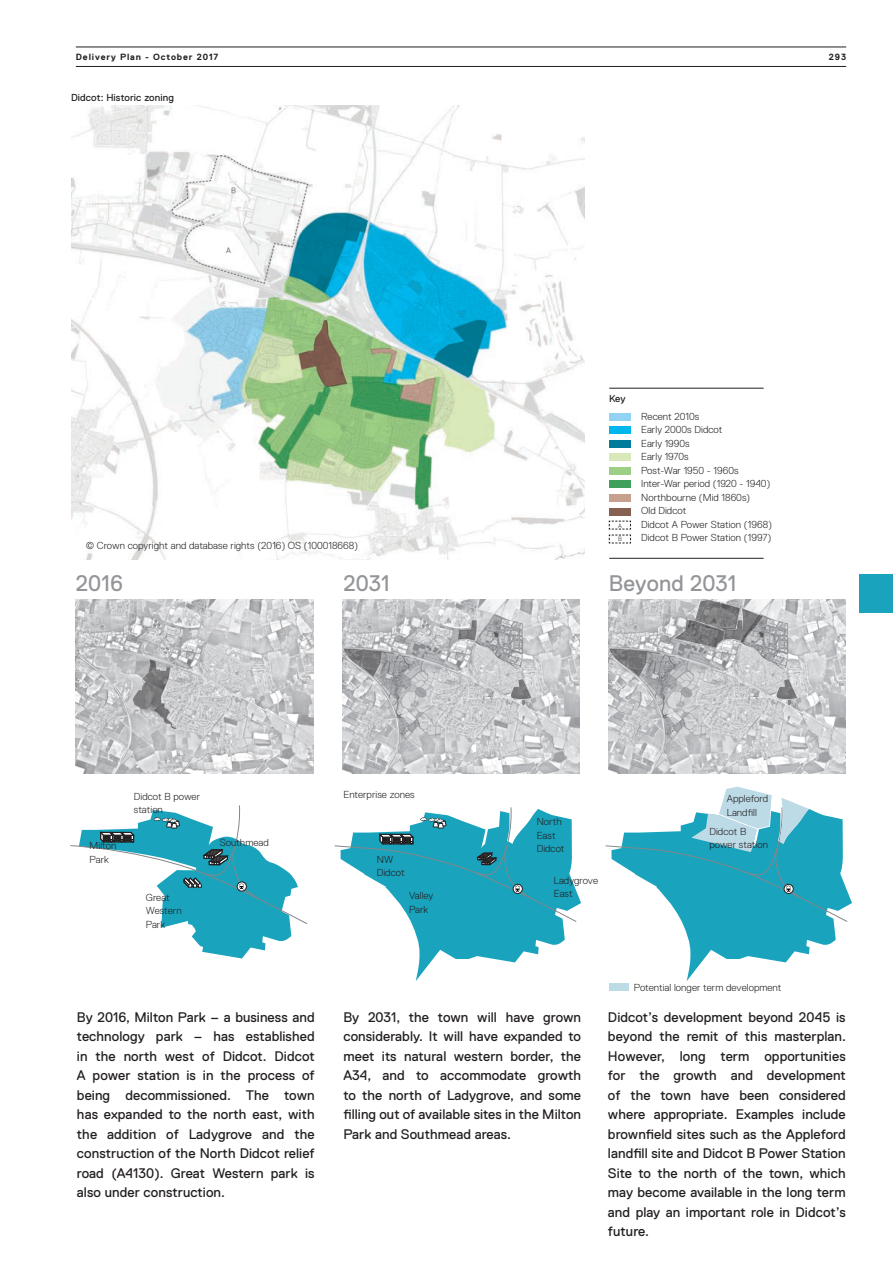
<style>
.page{position:relative;width:893px;height:1263px;background:#fff}
.page>*{position:absolute;margin:0;border:0;box-sizing:border-box;transform-origin:0 0}
.Pull_Quote{font:22.5px "Replica Std";color:#939598}
.Body{font:13.8px/19.5px "Replica Std";letter-spacing:.005em;color:#231f20;text-align:justify}
.Body_Technical{font:300 10.2px/13.5px "Replica Std";letter-spacing:.005em;color:#231f20}
.Body_Technical-2{font:10.2px "Replica Std";letter-spacing:.01em;color:#231f20}
.t1{font:700 9.75px "Frutiger LT Com";color:#fff}
.t2{font:700 9px "Replica Std";letter-spacing:.1em;color:#231f20}
.Body_Technical-3{font:300 6.15px "Replica Std";color:#231f20}
</style>
<div class="page">
<hr style="left:76px;top:66px;width:770px;height:1px;background:#231f20">
<hr style="left:76px;top:47px;width:770px;height:1px;background:#231f20">
<div style="left:859px;top:574px;width:34px;height:38px;background:#19a3bd"></div>
<img style="left:76px;top:600px;width:237px;height:174px">
<img style="left:342px;top:600px;width:238px;height:174px">
<img style="left:608px;top:600px;width:237px;height:174px">
<img style="left:71px;top:105px;width:513px;height:455px">
<div style="left:609px;top:480px;width:21px;height:8px;background:#419f5c"></div>
<div style="left:609px;top:494px;width:21px;height:8px;background:#c7a090"></div>
<div style="left:609px;top:413px;width:21px;height:8px;background:#92d3f3"></div>
<div style="left:609px;top:508px;width:21px;height:7px;background:#866051"></div>
<svg style="left:608px;top:520px;width:23px;height:24px"></svg>
<div style="left:609px;top:426px;width:21px;height:8px;background:#00b6ed"></div>
<div style="left:609px;top:453px;width:21px;height:8px;background:#d8e8b9"></div>
<div style="left:609px;top:440px;width:21px;height:8px;background:#007b99"></div>
<div style="left:609px;top:467px;width:21px;height:8px;background:#9dcf84"></div>
<hr style="left:609px;top:388px;width:155px;height:1px;background:#231f20">
<hr style="left:609px;top:558px;width:155px;height:1px;background:#231f20">
<svg style="left:133px;top:659px;width:43px;height:70px"></svg>
<div style="left:609px;top:983px;width:20px;height:7px;background:#bddbe7"></div>
<svg style="left:334px;top:807px;width:247px;height:174px"></svg>
<svg style="left:605px;top:787px;width:247px;height:194px"></svg>
<svg style="left:70px;top:805px;width:238px;height:153px"></svg>
<svg style="left:458px;top:620px;width:19px;height:21px"></svg>
<svg style="left:674px;top:600px;width:88px;height:47px"></svg>
<svg style="left:344px;top:649px;width:37px;height:28px"></svg>
<svg style="left:609px;top:649px;width:38px;height:28px"></svg>
<svg style="left:510px;top:679px;width:21px;height:26px"></svg>
<svg style="left:776px;top:679px;width:21px;height:26px"></svg>
<p class="t2" style="left:76px;top:52px;width:144px">Delivery Plan - October 2017</p>
<p class="t2" style="left:829px;top:52px;width:19px">293</p>
<p class="Body_Technical-2" style="left:71px;top:92px;width:104px">Didcot: Historic zoning</p>
<p class="Body_Technical" style="left:86px;top:539px;width:274px">© Crown copyright and database rights (2016) OS (100018668)</p>
<p class="Body_Technical-2" style="left:609px;top:393px;width:18px">Key</p>
<p class="Body_Technical-3" style="left:618px;top:522px;width:5px">A</p>
<p class="Body_Technical-3" style="left:618px;top:536px;width:5px">B</p>
<p class="Body_Technical" style="left:641px;top:409px;width:60px">Recent 2010s</p>
<p class="Body_Technical" style="left:641px;top:423px;width:83px">Early 2000s Didcot</p>
<p class="Body_Technical" style="left:641px;top:436px;width:50px">Early 1990s</p>
<p class="Body_Technical" style="left:641px;top:450px;width:49px">Early 1970s</p>
<p class="Body_Technical" style="left:641px;top:463px;width:99px">Post-War 1950 - 1960s</p>
<p class="Body_Technical" style="left:641px;top:477px;width:131px">Inter-War period (1920 - 1940)</p>
<p class="Body_Technical" style="left:641px;top:490px;width:111px">Northbourne (Mid 1860s)</p>
<p class="Body_Technical" style="left:641px;top:504px;width:47px">Old Didcot</p>
<p class="Body_Technical" style="left:641px;top:517px;width:132px">Didcot A Power Station (1968)</p>
<p class="Body_Technical" style="left:641px;top:531px;width:132px">Didcot B Power Station (1997)</p>
<p class="Pull_Quote" style="left:76px;top:571px;width:49px">2016</p>
<p class="Pull_Quote" style="left:343px;top:571px;width:48px">2031</p>
<p class="Pull_Quote" style="left:609px;top:571px;width:129px">Beyond 2031</p>
<p class="Body_Technical" style="left:90px;top:839px;width:28px">Milton<br>Park</p>
<p class="Body_Technical" style="left:134px;top:790px;width:68px">Didcot B power station</p>
<p class="Body_Technical" style="left:146px;top:890px;width:37px">Great<br>Western<br>Park</p>
<p class="Body_Technical" style="left:220px;top:835px;width:51px">Southmead</p>
<p class="Body_Technical" style="left:343px;top:788px;width:73px">Enterprise zones</p>
<p class="Body_Technical" style="left:727px;top:792px;width:43px">Appleford<br>Landfill</p>
<p class="Body_Technical" style="left:709px;top:825px;width:60px">Didcot B power station</p>
<p class="Body_Technical" style="left:537px;top:815px;width:29px">North<br>East<br>Didcot</p>
<p class="Body_Technical" style="left:554px;top:873px;width:46px">Ladygrove<br>East</p>
<p class="Body_Technical" style="left:377px;top:852px;width:29px">NW<br>Didcot</p>
<p class="Body_Technical" style="left:409px;top:889px;width:26px">Valley<br>Park</p>
<p class="Body_Technical" style="left:634px;top:981px;width:149px">Potential longer term development</p>
<p class="Body" style="left:77px;top:1007px;width:239px">By 2016, Milton Park – a business and technology park – has established in the north west of Didcot. Didcot A power station is in the process of being decommissioned. The town has expanded to the north east, with the addition of Ladygrove and the construction of the North Didcot relief road (A4130). Great Western park is also under construction.</p>
<p class="Body" style="left:343px;top:1007px;width:239px">By 2031, the town will have grown considerably. It will have expanded to meet its natural western border, the A34, and to accommodate growth to the north of Ladygrove, and some filling out of available sites in the Milton Park and Southmead areas.</p>
<p class="Body" style="left:608px;top:1007px;width:239px">Didcot’s development beyond 2045 is beyond the remit of this masterplan.<br>However, long term opportunities for the growth and development of the town have been considered where appropriate. Examples include brownfield sites such as the Appleford landfill site and Didcot B Power Station Site to the north of the town, which may become available in the long term and play an important role in Didcot’s future.</p>
<p class="t1" style="left:775px;top:1014px;width:6px">?</p>
</div>
